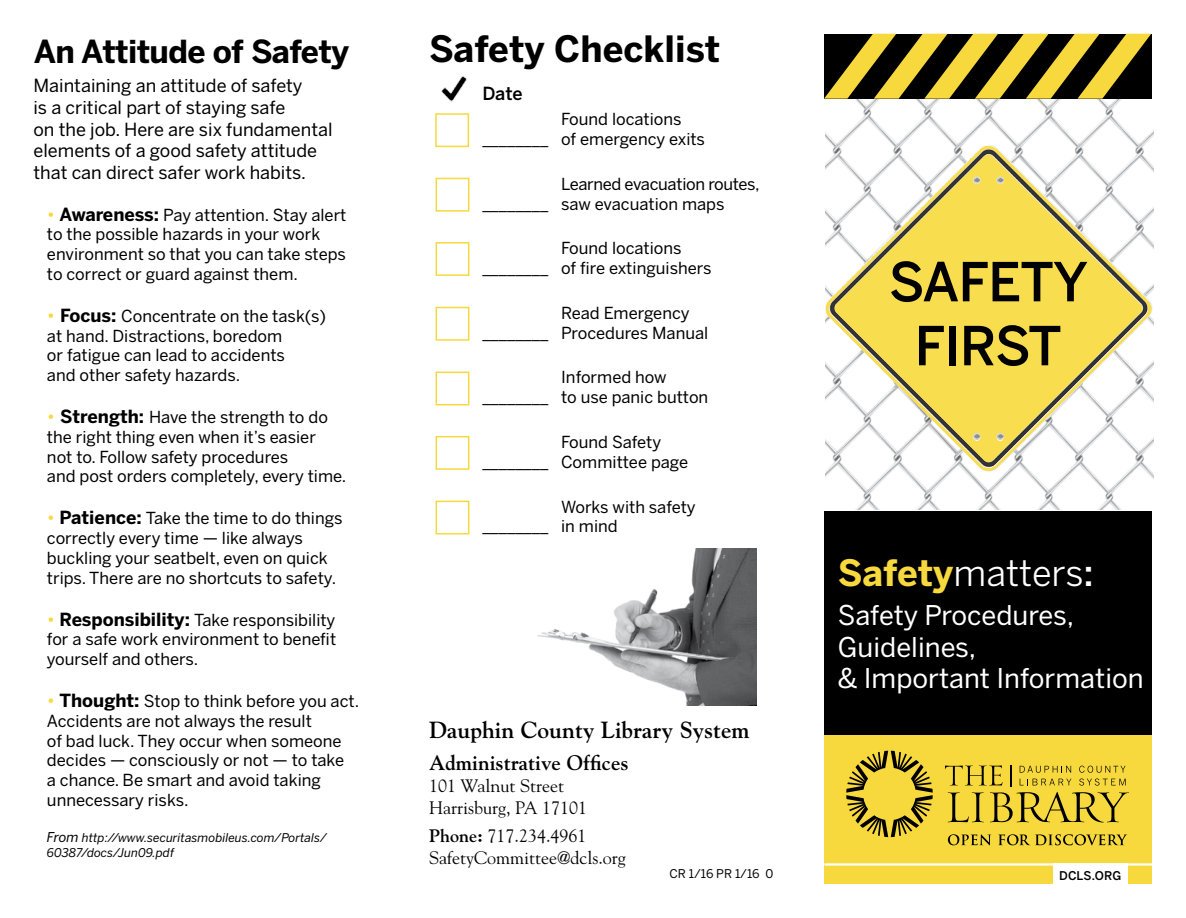
<style>
.page{position:relative;width:1186px;height:918px;background:#fff}
.page>*{position:absolute;margin:0;border:0;box-sizing:border-box;transform-origin:0 0}
.t1{font:53.25px/63.9px "Benton Sans Medium SC";letter-spacing:-.02em;color:#000;text-align:center}
.t2{font:700 36px "Benton Sans";color:#000}
.t3{font:36px "Benton Sans";color:#fff}
.t4{font:700 31.5px "Benton Sans";letter-spacing:-.02em;color:#000}
.t5{font:27px/31.5px "Benton Sans";color:#fff}
.t6{font:700 23.25px "Goudy Std";color:#000}
.t7{font:700 21px "Goudy Std";color:#000}
.t8{font:18px/21.6px "Benton Sans";color:#000}
.t9{font:18px/21.6px "Goudy Std";color:#000}
.t10{font:500 18px "Benton Sans";color:#000}
.t11{font:16.5px/19.8px "Benton Sans";color:#000}
.t12{font:16.5px/19.8px "Benton Sans";letter-spacing:-.02em;color:#000}
.t13{font:italic 12px/14.4px "Benton Sans";color:#000}
.t14{font:12px "Benton Sans";color:#000}
.t15{font:500 12px "Benton Sans";color:#000}
.s1{font-size:18px;color:#f7d93e}
.s2{font-weight:700;font-size:18px}
.s3{font-size:13.5px}
.s4{font-weight:700;color:#f7d93e}
.s5{font-weight:500}
.s6{font-weight:700}
</style>
<div class="page">
<img style="left:826px;top:100px;width:328px;height:410px">
<div style="left:824px;top:735px;width:328px;height:149px;background:#f7d93e"></div>
<div style="left:824px;top:511px;width:328px;height:224px;background:#000"></div>
<svg style="left:1020px;top:766px;width:51px;height:7px"></svg>
<svg style="left:1079px;top:766px;width:46px;height:7px"></svg>
<svg style="left:1020px;top:779px;width:51px;height:6px"></svg>
<svg style="left:1079px;top:779px;width:46px;height:7px"></svg>
<svg style="left:948px;top:792px;width:36px;height:30px"></svg>
<svg style="left:945px;top:765px;width:57px;height:21px"></svg>
<svg style="left:990px;top:792px;width:139px;height:30px"></svg>
<svg style="left:846px;top:751px;width:87px;height:86px"></svg>
<hr style="left:1010px;top:765px;width:2px;height:21px;background:#000">
<svg style="left:998px;top:834px;width:129px;height:11px"></svg>
<svg style="left:948px;top:834px;width:43px;height:11px"></svg>
<div style="left:1053px;top:863px;width:74px;height:44px;background:#fff"></div>
<hr style="left:824px;top:863px;width:334px;height:3px;background:#fff">
<img style="left:950px;top:145px;width:37px;height:34px">
<svg style="left:824px;top:34px;width:328px;height:65px"></svg>
<img style="left:441px;top:76px;width:26px;height:26px">
<div style="left:435px;top:113px;width:34px;height:34px;border:2px solid #f7d93e"></div>
<div style="left:435px;top:178px;width:34px;height:34px;border:2px solid #f7d93e"></div>
<div style="left:435px;top:242px;width:34px;height:34px;border:2px solid #f7d93e"></div>
<div style="left:435px;top:307px;width:34px;height:34px;border:2px solid #f7d93e"></div>
<div style="left:435px;top:372px;width:34px;height:33px;border:2px solid #f7d93e"></div>
<div style="left:435px;top:436px;width:34px;height:34px;border:2px solid #f7d93e"></div>
<div style="left:435px;top:501px;width:34px;height:34px;border:2px solid #f7d93e"></div>
<img style="left:537px;top:549px;width:220px;height:157px">
<h3 class="t4" style="left:34px;top:33px;width:317px">An Attitude of Safety</h3>
<p class="t8" style="left:33px;top:75px;width:301px">Maintaining an attitude of safety<br>is a critical part of staying safe<br>on the job. Here are six fundamental elements of a good safety attitude that can direct safer work habits.</p>
<p class="t11" style="left:47px;top:204px;width:301px"><span class="s1">•</span> <span class="s2">Awareness:</span> Pay attention. Stay alert to the possible hazards in your work environment so that you can take steps to correct or guard against them.</p>
<p class="t11" style="left:47px;top:306px;width:280px"><span class="s1">•</span> <span class="s2">Focus:</span> Concentrate on the task(s) at hand. Distractions, boredom<br>or fatigue can lead to accidents<br>and other safety hazards.</p>
<p class="t11" style="left:47px;top:407px;width:301px"><span class="s1">•</span> <span class="s2">Strength:</span> Have the strength to do the right thing even when it’s easier<br>not to. Follow safety procedures<br>and post orders completely, every time.</p>
<p class="t11" style="left:47px;top:508px;width:297px"><span class="s1">•</span> <span class="s2">Patience:</span> Take the time to do things correctly every time — like always buckling your seatbelt, even on quick trips. There are no shortcuts to safety.</p>
<p class="t11" style="left:47px;top:609px;width:291px;text-align:justify"><span class="s1">•</span> <span class="s2">Responsibility:</span> Take responsibility for a safe work environment to benefit yourself and others.</p>
<p class="t11" style="left:47px;top:691px;width:314px"><span class="s1">•</span> <span class="s2">Thought:</span> Stop to think before you act.<br>Accidents are not always the result<br>of bad luck. They occur when someone decides — consciously or not — to take<br>a chance. Be smart and avoid taking unnecessary risks.</p>
<p class="t13" style="left:47px;top:831px;width:281px"><span class="s3">From</span> http://www.securitasmobileus.com/Portals/<br>60387/docs/Jun09.pdf</p>
<h2 class="t2" style="left:429px;top:27px;width:292px">Safety Checklist</h2>
<p class="t10" style="left:482px;top:83px;width:42px">Date</p>
<p class="t11" style="left:482px;top:129px;width:67px">________</p>
<p class="t11" style="left:482px;top:193px;width:67px">________</p>
<p class="t11" style="left:482px;top:258px;width:67px">________</p>
<p class="t11" style="left:482px;top:323px;width:67px">________</p>
<p class="t11" style="left:482px;top:387px;width:67px">________</p>
<p class="t11" style="left:482px;top:452px;width:67px">________</p>
<p class="t11" style="left:482px;top:516px;width:67px">________</p>
<p class="t11" style="left:561px;top:109px;width:145px">Found locations<br>of emergency exits</p>
<p class="t12" style="left:561px;top:174px;width:200px">Learned evacuation routes, saw evacuation maps</p>
<p class="t11" style="left:561px;top:238px;width:152px">Found locations<br>of fire extinguishers</p>
<p class="t11" style="left:561px;top:303px;width:149px">Read Emergency<br>Procedures Manual</p>
<p class="t11" style="left:561px;top:367px;width:149px">Informed how<br>to use panic button</p>
<p class="t11" style="left:561px;top:432px;width:128px">Found Safety<br>Committee page</p>
<p class="t11" style="left:561px;top:497px;width:136px">Works with safety in mind</p>
<h1 class="t1" style="left:889px;top:249px;width:201px">SAFETY<br>FIRST</h1>
<h2 class="t3" style="left:838px;top:552px;width:257px"><span class="s4">Safety</span>matters<span class="s5">:</span></h2>
<h3 class="t5" style="left:838px;top:599px;width:307px">Safety Procedures,<br>Guidelines,<br>&amp; Important Information</h3>
<h3 class="t6" style="left:429px;top:716px;width:322px">Dauphin County Library System</h3>
<p class="t7" style="left:429px;top:751px;width:201px">Administrative Offices</p>
<p class="t9" style="left:429px;top:775px;width:160px">101 Walnut Street<br>Harrisburg, PA 17101</p>
<p class="t9" style="left:429px;top:825px;width:198px"><span class="s6">Phone:</span> 717.234.4961<br>SafetyCommittee@dcls.org</p>
<p class="t14" style="left:669px;top:867px;width:105px">CR 1/16 PR 1/16 0</p>
<p class="t15" style="left:1059px;top:868px;width:64px">DCLS.ORG</p>
</div>
